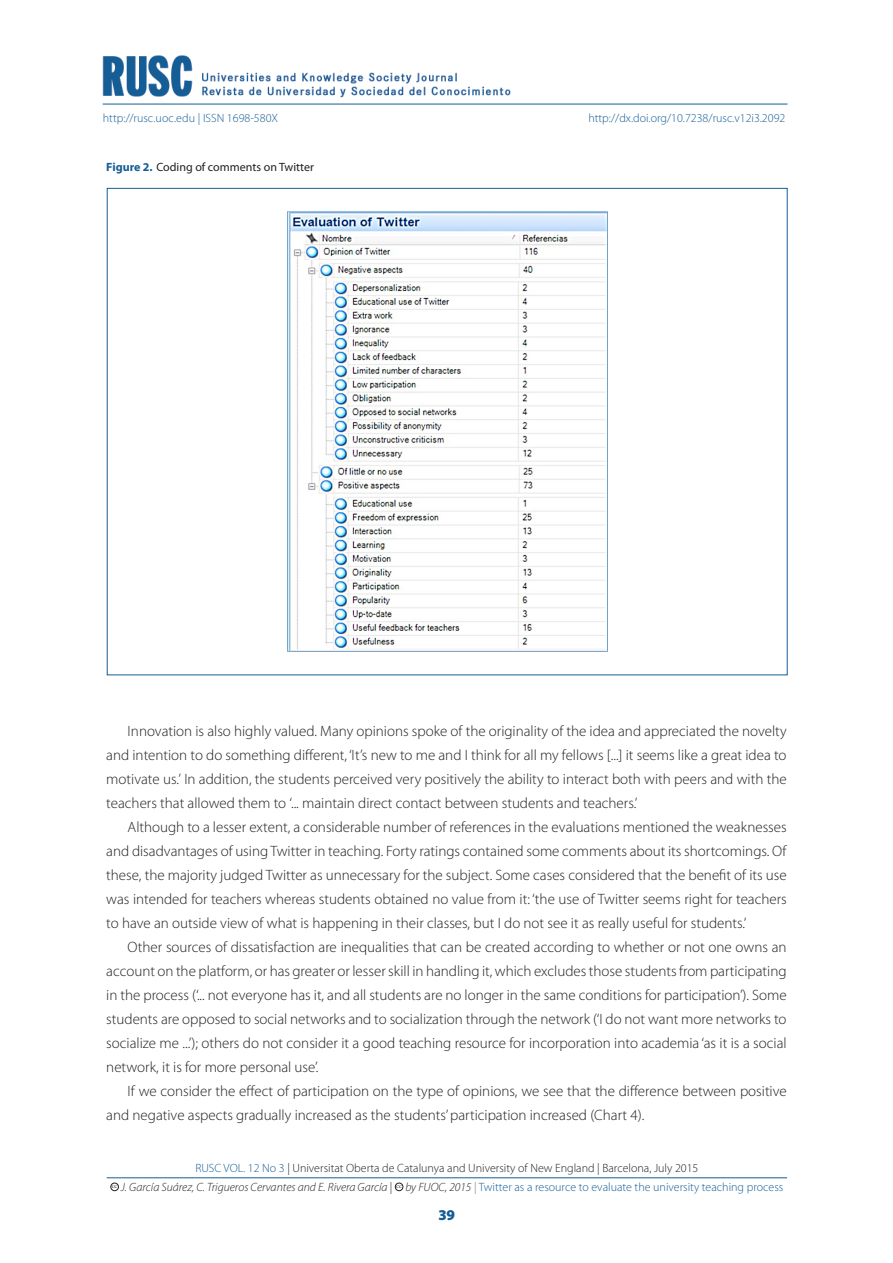
<style>
.page{position:relative;width:893px;height:1263px;background:#fff}
.page>*{position:absolute;margin:0;border:0;box-sizing:border-box;transform-origin:0 0}
._05_Texte_general{font:300 15px/24px "Myriad Pro";color:#231f20;text-align:justify}
.t1{font:900 15px "Myriad Pro";color:#155d95}
.t2{font:300 12px "Myriad Pro";color:#155d95}
.t3{font:300 12px "Myriad Pro";color:#231f20}
.t4{font:italic 300 12px "Myriad Pro";color:#231f20}
._14_Num_nom_figura{font:12px "Myriad Pro";color:#231f20}
.t5{font:600 3.9px "Adobe Caslon Pro";color:#231f20}
.s1{font-weight:700;color:#155d95}
.s2{color:#155d95}
.s3{font-style:normal}
.s4{font-style:italic;color:#231f20}
.s5{color:#76787b}
</style>
<div class="page">
<hr style="left:103px;top:104px;width:684px;height:1px;background:#155d95">
<img style="left:202px;top:70px;width:309px;height:28px">
<img style="left:103px;top:55px;width:90px;height:42px">
<hr style="left:107px;top:1177px;width:680px;height:1px;background:#155d95">
<div style="left:111px;top:1183px;width:8px;height:8px;border:1px solid #231f20;border-radius:50%"></div>
<div style="left:395px;top:1183px;width:8px;height:8px;border:1px solid #231f20;border-radius:50%"></div>
<img style="left:287px;top:212px;width:320px;height:439px">
<p class="t2" style="left:103px;top:112px;width:177px">http://rusc.uoc.edu | ISSN 1698-580X</p>
<p class="t2" style="left:588px;top:112px;width:198px">http://dx.doi.org/10.7238/rusc.v12i3.2092</p>
<p class="_14_Num_nom_figura" style="left:106px;top:159px;width:209px"><span class="s1">Figure 2.</span> Coding of comments on Twitter</p>
<p class="_05_Texte_general" style="left:106px;top:719px;width:682px;text-indent:21px">Innovation is also highly valued. Many opinions spoke of the originality of the idea and appreciated the novelty and intention to do something different, ‘It’s new to me and I think for all my fellows [...] it seems like a great idea to motivate us.’ In addition, the students perceived very positively the ability to interact both with peers and with the teachers that allowed them to ‘... maintain direct contact between students and teachers.’</p>
<p class="_05_Texte_general" style="left:106px;top:815px;width:682px;text-indent:21px">Although to a lesser extent, a considerable number of references in the evaluations mentioned the weaknesses and disadvantages of using Twitter in teaching. Forty ratings contained some comments about its shortcomings. Of these, the majority judged Twitter as unnecessary for the subject. Some cases considered that the benefit of its use was intended for teachers whereas students obtained no value from it: ‘the use of Twitter seems right for teachers to have an outside view of what is happening in their classes, but I do not see it as really useful for students.’</p>
<p class="_05_Texte_general" style="left:106px;top:935px;width:682px;text-indent:21px">Other sources of dissatisfaction are inequalities that can be created according to whether or not one owns an account on the platform, or has greater or lesser skill in handling it, which excludes those students from participating in the process (‘... not everyone has it, and all students are no longer in the same conditions for participation’). Some students are opposed to social networks and to socialization through the network (‘I do not want more networks to socialize me ...’); others do not consider it a good teaching resource for incorporation into academia ‘as it is a social network, it is for more personal use’.</p>
<p class="_05_Texte_general" style="left:106px;top:1079px;width:682px;text-indent:21px">If we consider the effect of participation on the type of opinions, we see that the difference between positive and negative aspects gradually increased as the students’ participation increased (Chart 4).</p>
<p class="t3" style="left:195px;top:1161px;width:505px"><span class="s2">RUSC VOL. 12 No 3</span> | Universitat Oberta de Catalunya and University of New England | Barcelona, July 2015</p>
<p class="t5" style="left:112px;top:1185px;width:7px">CC</p>
<p class="t4" style="left:121px;top:1180px;width:273px">J. García Suárez, C. Trigueros Cervantes and E. Rivera García <span class="s3">|</span></p>
<p class="t5" style="left:396px;top:1185px;width:7px">CC</p>
<p class="t2" style="left:405px;top:1180px;width:379px"><span class="s4">by FUOC, 2015</span> <span class="s5">|</span> Twitter as a resource to evaluate the university teaching process</p>
<p class="t1" style="left:439px;top:1206px;width:18px">39</p>
</div>
